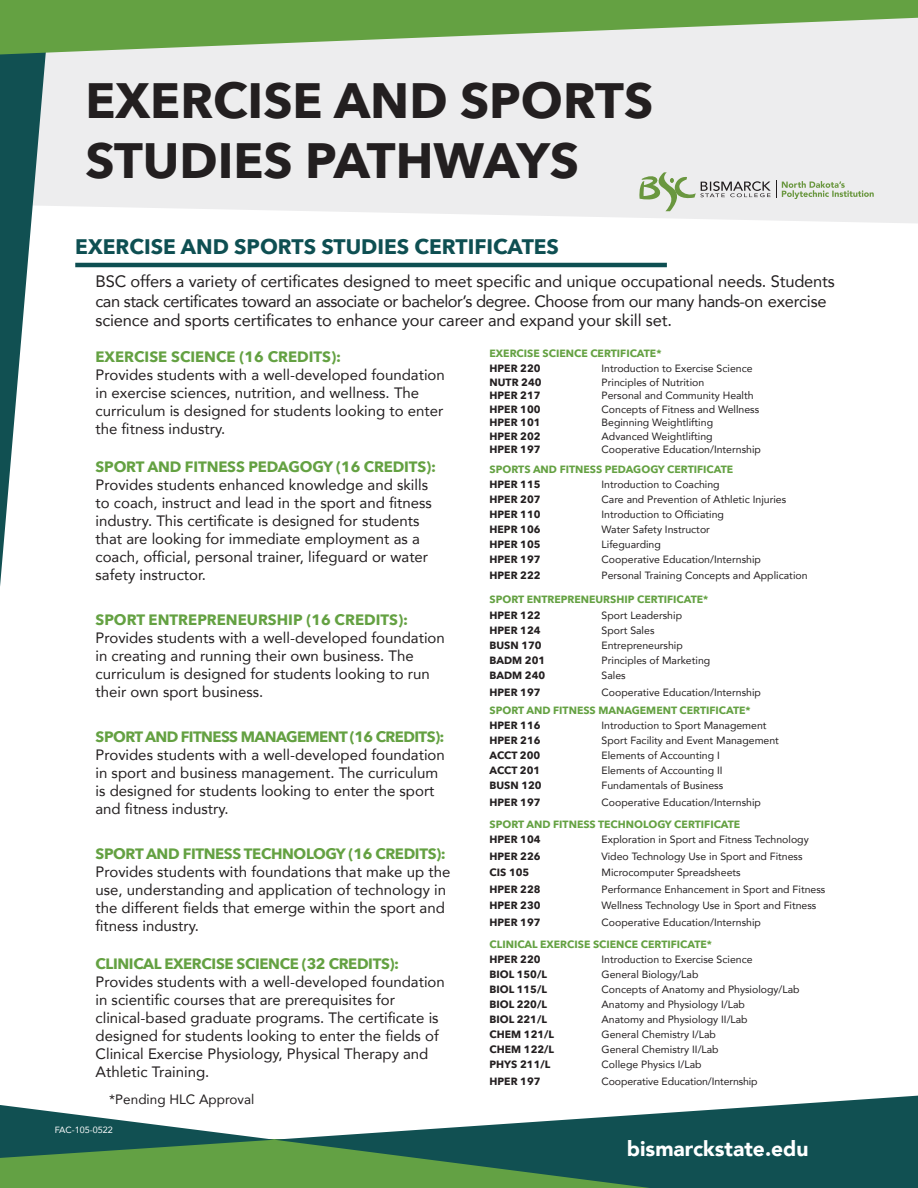
<style>
.page{position:relative;width:918px;height:1188px;background:#fff}
.page>*{position:absolute;margin:0;border:0;box-sizing:border-box;transform-origin:0 0}
.t1{font:700 49.5px/60px "Avenir Next";color:#231f20}
.t2{font:700 21px "Avenir Next";color:#0e4f52}
.t3{font:900 21px "Avenir";color:#fff}
.t4{font:16.5px/19.6px "Avenir";letter-spacing:-.01em;color:#231f20}
.t5{font:15px/18px "Avenir";color:#231f20}
.t6{font:700 15px "Avenir Next";letter-spacing:-.025em;color:#64a142}
.t7{font:700 15px "Avenir Next";color:#64a142}
.t8{font:13.5px "Avenir";color:#231f20}
.t9{font:10.5px "Avenir";color:#231f20}
.t10{font:700 10.5px "Avenir Next";color:#231f20}
.t11{font:700 10.5px "Avenir Next";color:#64a142}
.t12{font:9px "Avenir";color:#fff}
</style>
<div class="page">
<div style="left:50px;top:54px;width:868px;height:169px;background:#ededee"></div>
<svg style="left:0;top:54px;width:50px;height:532px"></svg>
<svg style="left:0;top:0;width:918px;height:54px;background:#91b97a"></svg>
<div style="left:0;top:1140px;width:918px;height:48px;background:#63a144"></div>
<svg style="left:0;top:1105px;width:274px;height:53px"></svg>
<svg style="left:274px;top:1096px;width:644px;height:92px;fill:#115052"></svg>
<hr style="left:75px;top:263px;width:592px;height:4px;background:#0e4f52">
<svg style="left:639px;top:172px;width:235px;height:39px;background:#d6dbd1"></svg>
<h1 class="t1" style="left:85px;top:70px;width:569px">EXERCISE AND SPORTS<br>STUDIES PATHWAYS</h1>
<h2 class="t2" style="left:75px;top:229px;width:485px">EXERCISE AND SPORTS STUDIES CERTIFICATES</h2>
<p class="t4" style="left:96px;top:271px;width:741px">BSC offers a variety of certificates designed to meet specific and unique occupational needs. Students can stack certificates toward an associate or bachelor’s degree. Choose from our many hands-on exercise science and sports certificates to enhance your career and expand your skill set.</p>
<p class="t7" style="left:96px;top:343px;width:247px">EXERCISE SCIENCE (16 CREDITS):</p>
<p class="t5" style="left:96px;top:365px;width:351px">Provides students with a well-developed foundation in exercise sciences, nutrition, and wellness. The curriculum is designed for students looking to enter the fitness industry.</p>
<p class="t6" style="left:96px;top:454px;width:342px">SPORT AND FITNESS PEDAGOGY (16 CREDITS):</p>
<p class="t5" style="left:96px;top:475px;width:338px">Provides students enhanced knowledge and skills to coach, instruct and lead in the sport and fitness industry. This certificate is designed for students that are looking for immediate employment as a coach, official, personal trainer, lifeguard or water safety instructor.</p>
<p class="t7" style="left:96px;top:607px;width:314px">SPORT ENTREPRENEURSHIP (16 CREDITS):</p>
<p class="t5" style="left:96px;top:628px;width:351px">Provides students with a well-developed foundation in creating and running their own business. The curriculum is designed for students looking to run their own sport business.</p>
<p class="t6" style="left:96px;top:724px;width:351px">SPORT AND FITNESS MANAGEMENT (16 CREDITS):</p>
<p class="t5" style="left:96px;top:745px;width:351px">Provides students with a well-developed foundation in sport and business management. The curriculum is designed for students looking to enter the sport and fitness industry.</p>
<p class="t6" style="left:96px;top:841px;width:352px">SPORT AND FITNESS TECHNOLOGY (16 CREDITS):</p>
<p class="t5" style="left:96px;top:862px;width:356px">Provides students with foundations that make up the use, understanding and application of technology in the different fields that emerge within the sport and fitness industry.</p>
<p class="t6" style="left:96px;top:951px;width:305px">CLINICAL EXERCISE SCIENCE (32 CREDITS):</p>
<p class="t5" style="left:96px;top:972px;width:351px">Provides students with a well-developed foundation in scientific courses that are prerequisites for clinical-based graduate programs. The certificate is designed for students looking to enter the fields of Clinical Exercise Physiology, Physical Therapy and Athletic Training.</p>
<p class="t8" style="left:109px;top:1088px;width:147px">*Pending HLC Approval</p>
<p class="t12" style="left:55px;top:1123px;width:60px">FAC-105-0522</p>
<p class="t11" style="left:490px;top:345px;width:173px">EXERCISE SCIENCE CERTIFICATE*</p>
<p class="t10" style="left:490px;top:360px;width:53px">HPER 220</p>
<p class="t9" style="left:602px;top:360px;width:153px">Introduction to Exercise Science</p>
<p class="t10" style="left:490px;top:373px;width:54px">NUTR 240</p>
<p class="t9" style="left:602px;top:374px;width:104px">Principles of Nutrition</p>
<p class="t10" style="left:490px;top:387px;width:53px">HPER 217</p>
<p class="t9" style="left:602px;top:387px;width:154px">Personal and Community Health</p>
<p class="t10" style="left:490px;top:400px;width:53px">HPER 100</p>
<p class="t9" style="left:602px;top:401px;width:159px">Concepts of Fitness and Wellness</p>
<p class="t10" style="left:490px;top:414px;width:53px">HPER 101</p>
<p class="t9" style="left:602px;top:414px;width:113px">Beginning Weightlifting</p>
<p class="t10" style="left:490px;top:427px;width:53px">HPER 202</p>
<p class="t9" style="left:602px;top:428px;width:113px">Advanced Weightlifting</p>
<p class="t10" style="left:490px;top:441px;width:53px">HPER 197</p>
<p class="t9" style="left:602px;top:441px;width:161px">Cooperative Education/Internship</p>
<p class="t11" style="left:490px;top:460px;width:245px">SPORTS AND FITNESS PEDAGOGY CERTIFICATE</p>
<p class="t10" style="left:490px;top:475px;width:53px">HPER 115</p>
<p class="t9" style="left:602px;top:476px;width:120px">Introduction to Coaching</p>
<p class="t10" style="left:490px;top:490px;width:53px">HPER 207</p>
<p class="t9" style="left:602px;top:491px;width:186px">Care and Prevention of Athletic Injuries</p>
<p class="t10" style="left:490px;top:505px;width:53px">HPER 110</p>
<p class="t9" style="left:602px;top:506px;width:124px">Introduction to Officiating</p>
<p class="t10" style="left:490px;top:520px;width:53px">HEPR 106</p>
<p class="t9" style="left:602px;top:521px;width:110px">Water Safety Instructor</p>
<p class="t10" style="left:490px;top:535px;width:53px">HPER 105</p>
<p class="t9" style="left:602px;top:536px;width:61px">Lifeguarding</p>
<p class="t10" style="left:490px;top:550px;width:53px">HPER 197</p>
<p class="t9" style="left:602px;top:551px;width:161px">Cooperative Education/Internship</p>
<p class="t10" style="left:490px;top:567px;width:53px">HPER 222</p>
<p class="t9" style="left:602px;top:567px;width:208px">Personal Training Concepts and Application</p>
<p class="t11" style="left:490px;top:590px;width:220px">SPORT ENTREPRENEURSHIP CERTIFICATE*</p>
<p class="t10" style="left:490px;top:606px;width:53px">HPER 122</p>
<p class="t9" style="left:602px;top:607px;width:82px">Sport Leadership</p>
<p class="t10" style="left:490px;top:621px;width:53px">HPER 124</p>
<p class="t9" style="left:602px;top:622px;width:54px">Sport Sales</p>
<p class="t10" style="left:490px;top:636px;width:54px">BUSN 170</p>
<p class="t9" style="left:602px;top:637px;width:83px">Entrepreneurship</p>
<p class="t10" style="left:490px;top:651px;width:57px">BADM 201</p>
<p class="t9" style="left:602px;top:652px;width:110px">Principles of Marketing</p>
<p class="t10" style="left:490px;top:666px;width:57px">BADM 240</p>
<p class="t9" style="left:602px;top:667px;width:26px">Sales</p>
<p class="t10" style="left:490px;top:683px;width:53px">HPER 197</p>
<p class="t9" style="left:602px;top:684px;width:161px">Cooperative Education/Internship</p>
<p class="t11" style="left:490px;top:702px;width:263px">SPORT AND FITNESS MANAGEMENT CERTIFICATE*</p>
<p class="t10" style="left:490px;top:717px;width:53px">HPER 116</p>
<p class="t9" style="left:602px;top:717px;width:167px">Introduction to Sport Management</p>
<p class="t10" style="left:490px;top:732px;width:53px">HPER 216</p>
<p class="t9" style="left:602px;top:732px;width:179px">Sport Facility and Event Management</p>
<p class="t10" style="left:490px;top:747px;width:52px">ACCT 200</p>
<p class="t9" style="left:602px;top:747px;width:120px">Elements of Accounting I</p>
<p class="t10" style="left:490px;top:762px;width:52px">ACCT 201</p>
<p class="t9" style="left:602px;top:762px;width:123px">Elements of Accounting II</p>
<p class="t10" style="left:490px;top:777px;width:54px">BUSN 120</p>
<p class="t9" style="left:602px;top:777px;width:123px">Fundamentals of Business</p>
<p class="t10" style="left:490px;top:793px;width:53px">HPER 197</p>
<p class="t9" style="left:602px;top:794px;width:161px">Cooperative Education/Internship</p>
<p class="t11" style="left:490px;top:816px;width:252px">SPORT AND FITNESS TECHNOLOGY CERTIFICATE</p>
<p class="t10" style="left:490px;top:831px;width:53px">HPER 104</p>
<p class="t9" style="left:602px;top:831px;width:209px">Exploration in Sport and Fitness Technology</p>
<p class="t10" style="left:490px;top:847px;width:53px">HPER 226</p>
<p class="t9" style="left:602px;top:848px;width:202px">Video Technology Use in Sport and Fitness</p>
<p class="t10" style="left:490px;top:864px;width:41px">CIS 105</p>
<p class="t9" style="left:602px;top:864px;width:141px">Microcomputer Spreadsheets</p>
<p class="t10" style="left:490px;top:880px;width:53px">HPER 228</p>
<p class="t9" style="left:602px;top:881px;width:225px">Performance Enhancement in Sport and Fitness</p>
<p class="t10" style="left:490px;top:897px;width:53px">HPER 230</p>
<p class="t9" style="left:602px;top:897px;width:216px">Wellness Technology Use in Sport and Fitness</p>
<p class="t10" style="left:490px;top:913px;width:53px">HPER 197</p>
<p class="t9" style="left:602px;top:914px;width:161px">Cooperative Education/Internship</p>
<p class="t11" style="left:490px;top:936px;width:224px">CLINICAL EXERCISE SCIENCE CERTIFICATE*</p>
<p class="t10" style="left:490px;top:951px;width:53px">HPER 220</p>
<p class="t9" style="left:602px;top:951px;width:153px">Introduction to Exercise Science</p>
<p class="t10" style="left:490px;top:966px;width:59px">BIOL 150/L</p>
<p class="t9" style="left:602px;top:966px;width:98px">General Biology/Lab</p>
<p class="t10" style="left:490px;top:981px;width:59px">BIOL 115/L</p>
<p class="t9" style="left:602px;top:981px;width:200px">Concepts of Anatomy and Physiology/Lab</p>
<p class="t10" style="left:490px;top:996px;width:59px">BIOL 220/L</p>
<p class="t9" style="left:602px;top:996px;width:145px">Anatomy and Physiology I/Lab</p>
<p class="t10" style="left:490px;top:1011px;width:59px">BIOL 221/L</p>
<p class="t9" style="left:602px;top:1011px;width:148px">Anatomy and Physiology II/Lab</p>
<p class="t10" style="left:490px;top:1026px;width:66px">CHEM 121/L</p>
<p class="t9" style="left:602px;top:1026px;width:116px">General Chemistry I/Lab</p>
<p class="t10" style="left:490px;top:1041px;width:66px">CHEM 122/L</p>
<p class="t9" style="left:602px;top:1041px;width:119px">General Chemistry II/Lab</p>
<p class="t10" style="left:490px;top:1056px;width:62px">PHYS 211/L</p>
<p class="t9" style="left:602px;top:1056px;width:101px">College Physics I/Lab</p>
<p class="t10" style="left:490px;top:1072px;width:53px">HPER 197</p>
<p class="t9" style="left:602px;top:1073px;width:158px">Cooperative Education/Internship</p>
<h2 class="t3" style="left:627px;top:1131px;width:183px">bismarckstate.edu</h2>
</div>
